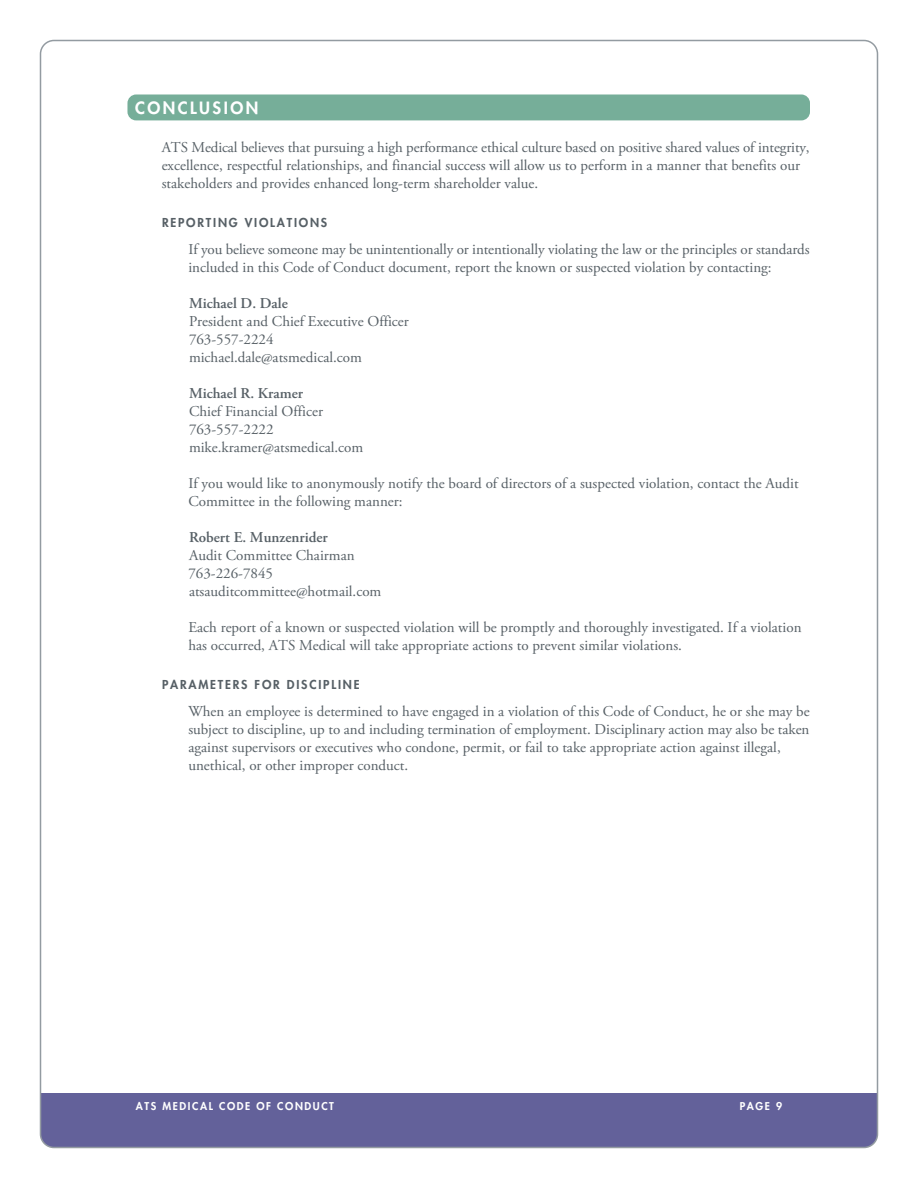
<style>
.page{position:relative;width:918px;height:1188px;background:#fff}
.page>*{position:absolute;margin:0;border:0;box-sizing:border-box;transform-origin:0 0}
.t1{font:800 16.5px "Futura Std";letter-spacing:.15em;color:#fff}
.t2{font:15px/18px "Adobe Garamond Pro";color:#576066}
.t3{font:600 15px "Adobe Garamond Pro";color:#576066}
.t4{font:800 12px "Futura Std";letter-spacing:.15em;color:#576066}
.t5{font:800 10.5px "Futura Std";letter-spacing:.15em;color:#fff}
</style>
<div class="page">
<div style="left:127px;top:95px;width:683px;height:25px;background:#76ae99;border-radius:9px"></div>
<div style="left:40px;top:1094px;width:838px;height:54px;background:#63619a"></div>
<p class="t1" style="left:135px;top:100px;width:125px">CONCLUSION</p>
<p class="t2" style="left:162px;top:139px;width:649px">ATS Medical believes that pursuing a high performance ethical culture based on positive shared values of integrity, excellence, respectful relationships, and financial success will allow us to perform in a manner that benefits our stakeholders and provides enhanced long-term shareholder value.</p>
<p class="t4" style="left:162px;top:216px;width:167px">REPORTING VIOLATIONS</p>
<p class="t2" style="left:188px;top:241px;width:623px">If you believe someone may be unintentionally or intentionally violating the law or the principles or standards included in this Code of Conduct document, report the known or suspected violation by contacting:</p>
<p class="t3" style="left:189px;top:297px;width:100px">Michael D. Dale</p>
<p class="t2" style="left:189px;top:313px;width:221px">President and Chief Executive Officer<br>763-557-2224 michael.dale@atsmedical.com</p>
<p class="t3" style="left:189px;top:387px;width:116px">Michael R. Kramer</p>
<p class="t2" style="left:189px;top:403px;width:176px">Chief Financial Officer<br>763-557-2222 mike.kramer@atsmedical.com</p>
<p class="t2" style="left:188px;top:475px;width:612px">If you would like to anonymously notify the board of directors of a suspected violation, contact the Audit<br>Committee in the following manner:</p>
<p class="t3" style="left:189px;top:531px;width:140px">Robert E. Munzenrider</p>
<p class="t2" style="left:188px;top:547px;width:195px">Audit Committee Chairman<br>763-226-7845 atsauditcommittee@hotmail.com</p>
<p class="t2" style="left:188px;top:619px;width:615px">Each report of a known or suspected violation will be promptly and thoroughly investigated. If a violation has occurred, ATS Medical will take appropriate actions to prevent similar violations.</p>
<p class="t4" style="left:162px;top:678px;width:199px">PARAMETERS FOR DISCIPLINE</p>
<p class="t2" style="left:188px;top:703px;width:623px">When an employee is determined to have engaged in a violation of this Code of Conduct, he or she may be subject to discipline, up to and including termination of employment. Disciplinary action may also be taken against supervisors or executives who condone, permit, or fail to take appropriate action against illegal, unethical, or other improper conduct.</p>
<p class="t5" style="left:136px;top:1101px;width:200px">ATS MEDICAL CODE OF CONDUCT</p>
<p class="t5" style="left:740px;top:1101px;width:44px">PAGE 9</p>
</div>
